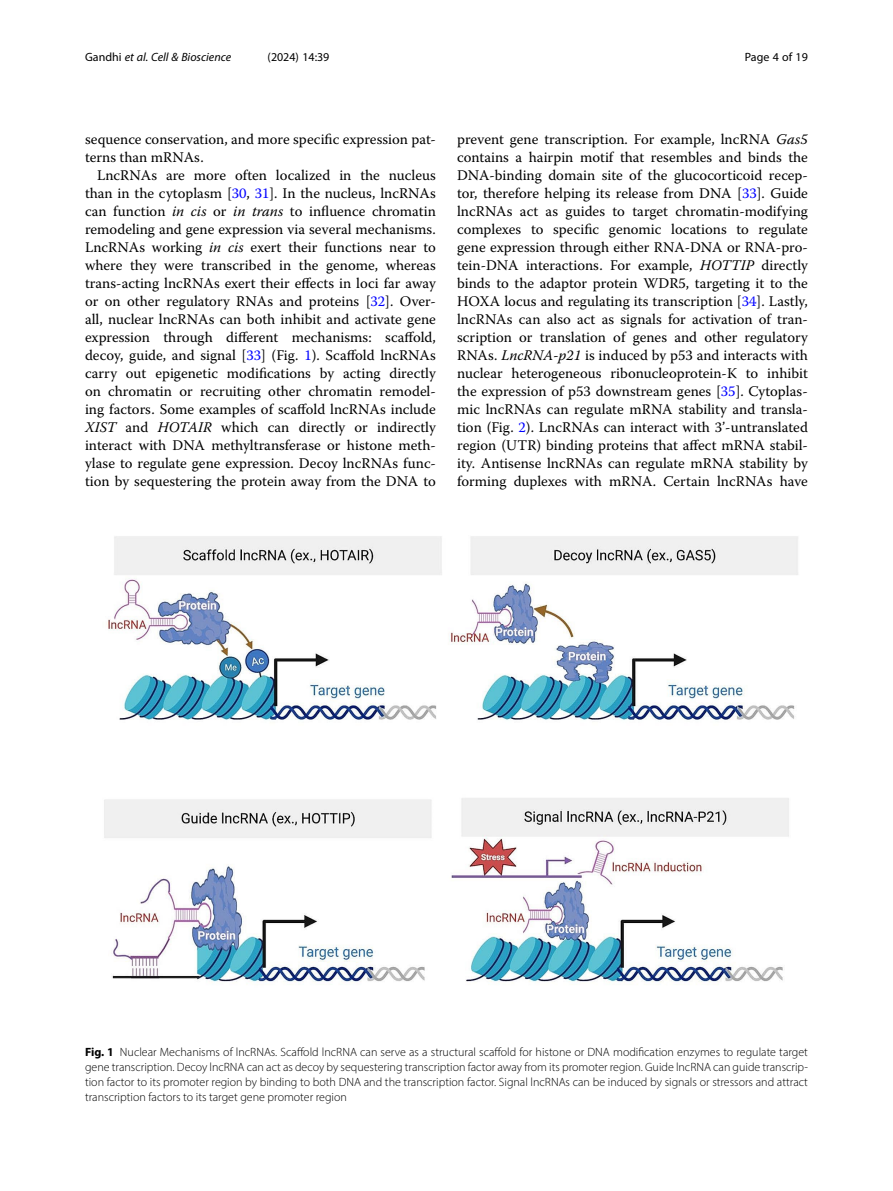
<style>
.page{position:relative;width:893px;height:1191px;background:#fff}
.page>*{position:absolute;margin:0;border:0;box-sizing:border-box;transform-origin:0 0}
.Body_Text_Indent{font:14.7px/18px "Warnock Pro";color:#000;text-align:justify}
.Body_Text{font:14.7px/18px "Warnock Pro";color:#000}
.Figure_Caption{font:300 12px/15px "Myriad Pro";color:#000;text-align:justify}
.t1{font:italic 12px "Myriad Pro";color:#000}
.t2{font:12px "Myriad Pro";color:#000}
.s1{font-style:normal}
.s2{color:#00f}
.s3{font-style:italic}
.s4{font-weight:700}
</style>
<div class="page">
<img style="left:104px;top:536px;width:694px;height:449px">
<p class="t1" style="left:85px;top:50px;width:148px"><span class="s1">Gandhi</span> et al. Cell &amp; Bioscience</p>
<p class="t2" style="left:268px;top:50px;width:63px">(2024) 14:39</p>
<p class="t2" style="left:745px;top:50px;width:65px">Page 4 of 19</p>
<p class="Body_Text" style="left:85px;top:130px;width:352px">sequence conservation, and more specific expression pat&shy;terns than mRNAs.</p>
<p class="Body_Text_Indent" style="left:85px;top:166px;width:352px;text-indent:12px">LncRNAs are more often localized in the nucleus than in the cytoplasm [<span class="s2">30</span>, <span class="s2">31</span>]. In the nucleus, lncRNAs can function <span class="s3">in cis</span> or <span class="s3">in trans</span> to influence chromatin remodeling and gene expression via several mechanisms.<br>LncRNAs working <span class="s3">in cis</span> exert their functions near to where they were transcribed in the genome, whereas trans-acting lncRNAs exert their effects in loci far away or on other regulatory RNAs and proteins [<span class="s2">32</span>]. Over&shy;all, nuclear lncRNAs can both inhibit and activate gene expression through different mechanisms: scaffold, decoy, guide, and signal [<span class="s2">33</span>] (Fig. <span class="s2">1</span>). Scaffold lncRNAs carry out epigenetic modifications by acting directly on chromatin or recruiting other chromatin remodel&shy;ing factors. Some examples of scaffold lncRNAs include <span class="s3">XIST</span> and <span class="s3">HOTAIR</span> which can directly or indirectly interact with DNA methyltransferase or histone meth&shy;ylase to regulate gene expression. Decoy lncRNAs func&shy;tion by sequestering the protein away from the DNA to</p>
<p class="Body_Text_Indent" style="left:457px;top:130px;width:352px">prevent gene transcription. For example, lncRNA <span class="s3">Gas5 </span>contains a hairpin motif that resembles and binds the DNA-binding domain site of the glucocorticoid recep&shy;tor, therefore helping its release from DNA [<span class="s2">33</span>]. Guide lncRNAs act as guides to target chromatin-modifying complexes to specific genomic locations to regulate gene expression through either RNA-DNA or RNA-pro&shy;tein-DNA interactions. For example, <span class="s3">HOTTIP</span> directly binds to the adaptor protein WDR5, targeting it to the HOXA locus and regulating its transcription [<span class="s2">34</span>]. Lastly, lncRNAs can also act as signals for activation of tran&shy;scription or translation of genes and other regulatory RNAs. <span class="s3">LncRNA-p21</span> is induced by p53 and interacts with nuclear heterogeneous ribonucleoprotein-K to inhibit the expression of p53 downstream genes [<span class="s2">35</span>]. Cytoplas&shy;mic lncRNAs can regulate mRNA stability and transla&shy;tion (Fig. <span class="s2">2</span>). LncRNAs can interact with 3’-untranslated region (UTR) binding proteins that affect mRNA stabil&shy;ity. Antisense lncRNAs can regulate mRNA stability by forming duplexes with mRNA. Certain lncRNAs have</p>
<p class="Figure_Caption" style="left:85px;top:1044px;width:724px"><span class="s4">Fig. 1</span> Nuclear Mechanisms of lncRNAs. Scaffold lncRNA can serve as a structural scaffold for histone or DNA modification enzymes to regulate target gene transcription. Decoy lncRNA can act as decoy by sequestering transcription factor away from its promoter region. Guide lncRNA can guide transcrip&shy;tion factor to its promoter region by binding to both DNA and the transcription factor. Signal lncRNAs can be induced by signals or stressors and attract transcription factors to its target gene promoter region</p>
</div>
